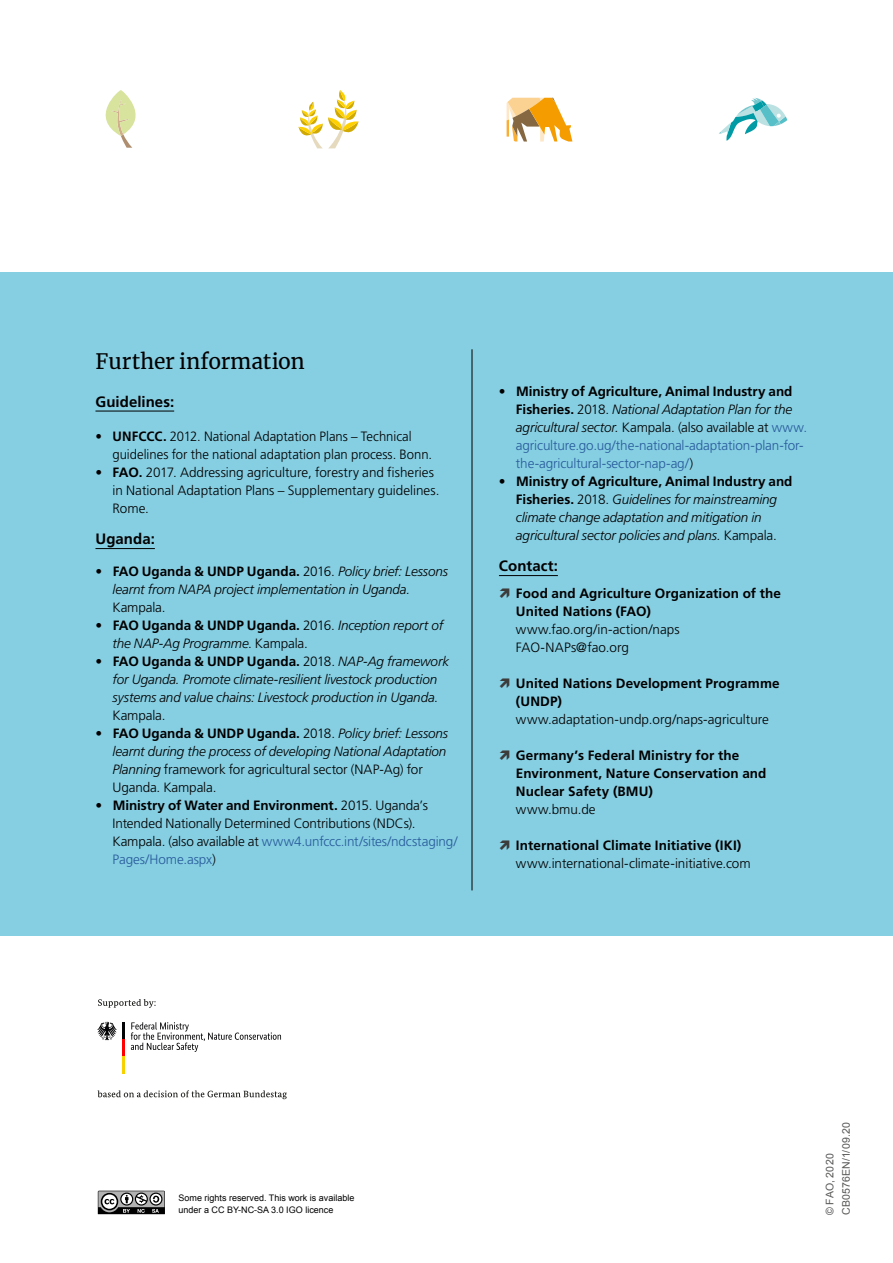
<style>
.page{position:relative;width:893px;height:1263px;background:#fff}
.page>*{position:absolute;margin:0;border:0;box-sizing:border-box;transform-origin:0 0}
.t1{font:21px "Merriweather";letter-spacing:-.005em;color:#000}
.t2{font:700 15px "Frutiger LT Pro";letter-spacing:.005em;color:#000}
.t3{font:italic 300 13.5px/18px "Frutiger LT Pro";letter-spacing:-.01em;color:#000}
.t4{font:300 13.5px/18px "Frutiger LT Pro";letter-spacing:-.005em;color:#000}
.t5{font:300 13.5px/18px "Frutiger LT Pro";letter-spacing:-.01em;color:#275b9b}
.t6{font:700 13.5px/18px "Frutiger LT Pro";letter-spacing:.005em;color:#000}
.t7{font:10.5px/16.2px "Arial";letter-spacing:.02em;color:#575756}
.t8{font:9px/12px "Arial";color:#000}
.s1{font-weight:700}
.s2{font-weight:700;font-style:normal}
.s3{font-style:normal}
.s4{color:#275b9b}
.s5{font-weight:700;color:#000}
.s6{color:#000}
.s7{font-style:italic;color:#000}
</style>
<div class="page">
<div style="left:0;top:272px;width:893px;height:664px;background:#86cee2"></div>
<hr style="left:499px;top:575px;width:59px;height:1px;background:#000">
<hr style="left:472px;top:349px;width:1px;height:541px;background:#000">
<hr style="left:95px;top:411px;width:79px;height:1px;background:#000">
<hr style="left:95px;top:548px;width:60px;height:1px;background:#000">
<svg style="left:98px;top:1191px;width:67px;height:23px;background:#747474"></svg>
<svg style="left:105px;top:90px;width:31px;height:58px"></svg>
<svg style="left:719px;top:98px;width:68px;height:43px"></svg>
<svg style="left:507px;top:98px;width:65px;height:44px"></svg>
<svg style="left:298px;top:90px;width:61px;height:58px"></svg>
<svg style="left:131px;top:1022px;width:150px;height:30px"></svg>
<svg style="left:97px;top:1022px;width:20px;height:18px"></svg>
<hr style="left:122px;top:1023px;width:3px;height:17px;background:#030305">
<hr style="left:122px;top:1040px;width:3px;height:17px;background:#f00">
<hr style="left:122px;top:1057px;width:3px;height:17px;background:#f7d100">
<svg style="left:98px;top:999px;width:58px;height:9px"></svg>
<svg style="left:98px;top:1090px;width:189px;height:9px"></svg>
<h1 class="t1" style="left:95px;top:347px;width:211px">Further information</h1>
<p class="t2" style="left:95px;top:392px;width:80px">Guidelines:</p>
<p class="t4" style="left:112px;top:427px;width:321px;text-indent:-17px"><span class="s1">• UNFCCC.</span> 2012. National Adaptation Plans – Technical guidelines for the national adaptation plan process. Bonn.</p>
<p class="t4" style="left:112px;top:463px;width:328px;text-indent:-17px"><span class="s1">• FAO.</span> 2017. Addressing agriculture, forestry and fisheries in National Adaptation Plans – Supplementary guidelines.<br>Rome.</p>
<p class="t2" style="left:95px;top:530px;width:61px">Uganda:</p>
<p class="t3" style="left:112px;top:562px;width:337px;text-indent:-17px"><span class="s2">• FAO Uganda &amp; UNDP Uganda.</span> <span class="s3">2016.</span> Policy brief: Lessons learnt from NAPA project implementation in Uganda.</p>
<p class="t4" style="left:112px;top:598px;width:54px">Kampala.</p>
<p class="t3" style="left:112px;top:616px;width:332px;text-indent:-17px"><span class="s2">• FAO Uganda &amp; UNDP Uganda.</span> <span class="s3">2016.</span> Inception report of the NAP-Ag Programme<span class="s3">. Kampala.</span></p>
<p class="t3" style="left:112px;top:652px;width:338px;text-indent:-17px"><span class="s2">• FAO Uganda &amp; UNDP Uganda.</span> <span class="s3">2018.</span> NAP-Ag framework for Uganda. Promote climate-resilient livestock production systems and value chains: Livestock production in Uganda<span class="s3">.<br>Kampala.</span></p>
<p class="t3" style="left:112px;top:724px;width:337px;text-indent:-17px"><span class="s2">• FAO Uganda &amp; UNDP Uganda.</span> <span class="s3">2018.</span> Policy brief: Lessons learnt during the process of developing National Adaptation Planning <span class="s3">framework for agricultural sector (NAP-Ag) for Uganda. Kampala.</span></p>
<p class="t4" style="left:112px;top:796px;width:346px;text-indent:-17px"><span class="s1">• Ministry of Water and Environment.</span> 2015. Uganda’s Intended Nationally Determined Contributions (NDCs).<br>Kampala. (also available at <span class="s4">www4.unfccc.int/sites/ndcstaging/ Pages/Home.aspx</span>)</p>
<p class="t5" style="left:516px;top:382px;width:293px;text-indent:-17px"><span class="s5">• Ministry of Agriculture, Animal Industry and Fisheries.</span> <span class="s6">2018.</span> <span class="s7">National Adaptation Plan for the agricultural sector.</span> <span class="s6">Kampala. (also available at</span> www. agriculture.go.ug/the-national-adaptation-plan-for&shy;the-agricultural-sector-nap-ag/<span class="s6">)</span></p>
<p class="t3" style="left:516px;top:472px;width:278px;text-indent:-17px"><span class="s2">• Ministry of Agriculture, Animal Industry and Fisheries.</span> <span class="s3">2018.</span> Guidelines for mainstreaming climate change adaptation and mitigation in agricultural sector policies and plans. <span class="s3">Kampala.</span></p>
<p class="t2" style="left:499px;top:557px;width:60px">Contact:</p>
<p class="t6" style="left:516px;top:584px;width:267px">Food and Agriculture Organization of the<br>United Nations (FAO)</p>
<p class="t4" style="left:516px;top:620px;width:165px">www.fao.org/in-action/naps<br>FAO-NAPs@fao.org</p>
<p class="t6" style="left:516px;top:674px;width:265px">United Nations Development Programme (UNDP)</p>
<p class="t4" style="left:516px;top:710px;width:255px">www.adaptation-undp.org/naps-agriculture</p>
<p class="t6" style="left:516px;top:746px;width:252px">Germany’s Federal Ministry for the<br>Environment, Nature Conservation and<br>Nuclear Safety (BMU)</p>
<p class="t4" style="left:516px;top:800px;width:81px">www.bmu.de</p>
<p class="t6" style="left:516px;top:836px;width:227px">International Climate Initiative (IKI)</p>
<p class="t4" style="left:516px;top:854px;width:236px">www.international-climate-initiative.com</p>
<p class="t8" style="left:179px;top:1192px;width:177px">Some rights reserved. This work is available under a CC BY-NC-SA 3.0 IGO licence</p>
<p class="t7" style="left:822px;top:1215px;width:95px;rotate:-90deg">© FAO, 2020<br>CB0576EN/1/09.20</p>
</div>
